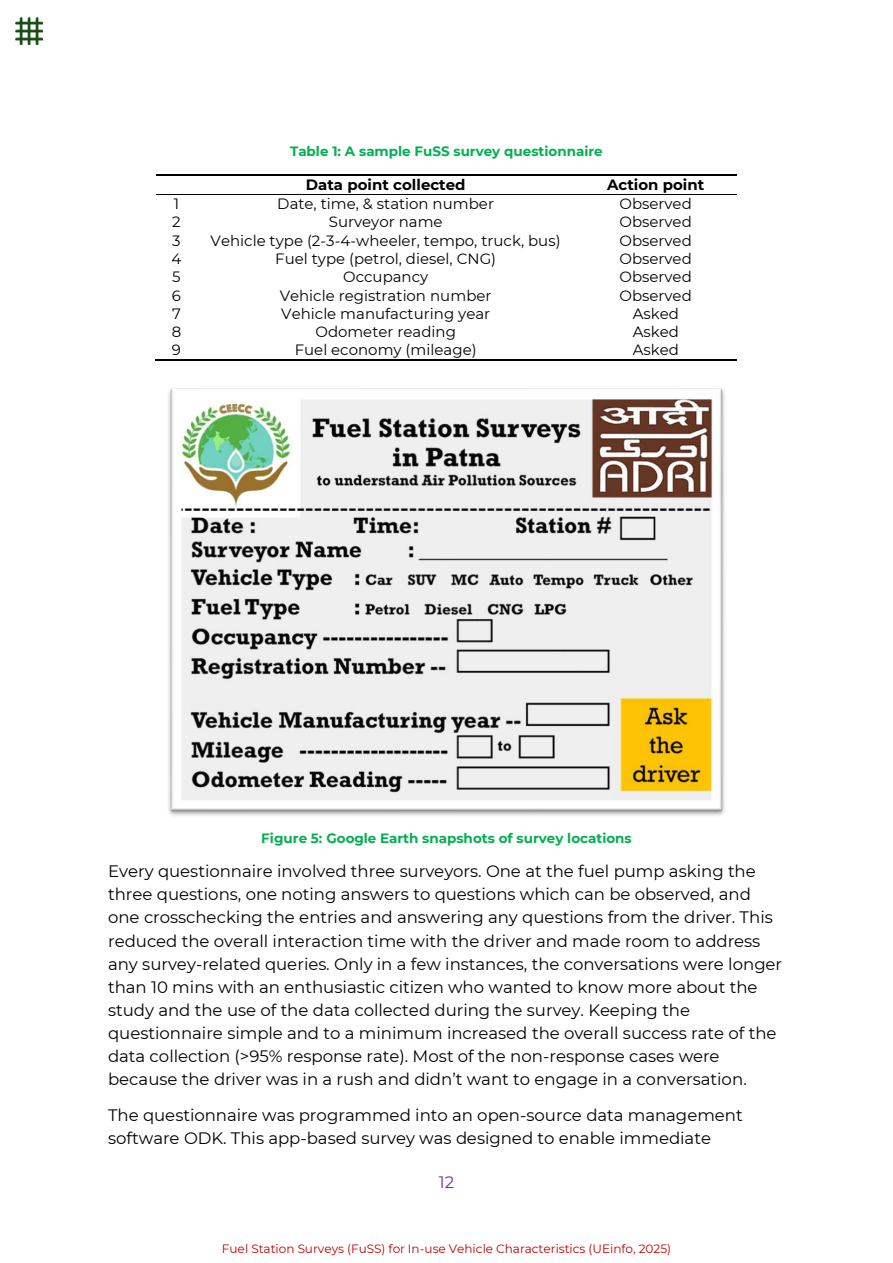
<style>
.page{position:relative;width:893px;height:1263px;background:#fff}
.page>*{position:absolute;margin:0;border:0;box-sizing:border-box;transform-origin:0 0}
.t1{font:16.5px/23.1px "Montserrat";color:#000}
.t2{font:16.5px "Montserrat";color:#7030a0}
.t3{font:15px "Montserrat";color:#000}
.t4{font:700 15px "Montserrat";color:#000}
.t5{font:700 13.5px "Montserrat";color:#00b050}
.t6{font:12px "Montserrat";color:#c00000}
</style>
<div class="page">
<img style="left:15px;top:17px;width:27px;height:27px">
<hr style="left:156px;top:174px;width:41px;height:2px;background:#000">
<hr style="left:198px;top:174px;width:377px;height:2px;background:#000">
<hr style="left:576px;top:174px;width:161px;height:2px;background:#000">
<hr style="left:156px;top:194px;width:41px;height:1px;background:#000">
<hr style="left:198px;top:194px;width:377px;height:1px;background:#000">
<hr style="left:576px;top:194px;width:161px;height:1px;background:#000">
<hr style="left:155px;top:359px;width:42px;height:2px;background:#000">
<hr style="left:197px;top:359px;width:378px;height:2px;background:#000">
<hr style="left:575px;top:359px;width:162px;height:2px;background:#000">
<img style="left:168px;top:388px;width:557px;height:428px">
<p class="t5" style="left:290px;top:143px;width:314px">Table 1: A sample FuSS survey questionnaire</p>
<p class="t4" style="left:306px;top:176px;width:161px">Data point collected</p>
<p class="t4" style="left:607px;top:176px;width:99px">Action point</p>
<p class="t3" style="left:174px;top:195px;width:7px">1</p>
<p class="t3" style="left:277px;top:195px;width:218px">Date, time, &amp; station number</p>
<p class="t3" style="left:620px;top:195px;width:74px">Observed</p>
<p class="t3" style="left:172px;top:213px;width:10px">2</p>
<p class="t3" style="left:329px;top:213px;width:115px">Surveyor name</p>
<p class="t3" style="left:620px;top:213px;width:74px">Observed</p>
<p class="t3" style="left:172px;top:231px;width:10px">3</p>
<p class="t3" style="left:211px;top:231px;width:352px">Vehicle type (2-3-4-wheeler, tempo, truck, bus)</p>
<p class="t3" style="left:620px;top:231px;width:74px">Observed</p>
<p class="t3" style="left:172px;top:249px;width:11px">4</p>
<p class="t3" style="left:275px;top:249px;width:222px">Fuel type (petrol, diesel, CNG)</p>
<p class="t3" style="left:620px;top:249px;width:74px">Observed</p>
<p class="t3" style="left:172px;top:268px;width:10px">5</p>
<p class="t3" style="left:343px;top:268px;width:87px">Occupancy</p>
<p class="t3" style="left:620px;top:268px;width:74px">Observed</p>
<p class="t3" style="left:172px;top:286px;width:11px">6</p>
<p class="t3" style="left:280px;top:286px;width:213px">Vehicle registration number</p>
<p class="t3" style="left:620px;top:286px;width:74px">Observed</p>
<p class="t3" style="left:172px;top:304px;width:10px">7</p>
<p class="t3" style="left:281px;top:304px;width:210px">Vehicle manufacturing year</p>
<p class="t3" style="left:633px;top:304px;width:48px">Asked</p>
<p class="t3" style="left:172px;top:323px;width:11px">8</p>
<p class="t3" style="left:315px;top:323px;width:142px">Odometer reading</p>
<p class="t3" style="left:633px;top:323px;width:48px">Asked</p>
<p class="t3" style="left:172px;top:341px;width:11px">9</p>
<p class="t3" style="left:295px;top:341px;width:183px">Fuel economy (mileage)</p>
<p class="t3" style="left:633px;top:341px;width:48px">Asked</p>
<p class="t5" style="left:261px;top:830px;width:372px">Figure 5: Google Earth snapshots of survey locations</p>
<p class="t1" style="left:108px;top:860px;width:676px">Every questionnaire involved three surveyors. One at the fuel pump asking the three questions, one noting answers to questions which can be observed, and one crosschecking the entries and answering any questions from the driver. This reduced the overall interaction time with the driver and made room to address any survey-related queries. Only in a few instances, the conversations were longer than 10 mins with an enthusiastic citizen who wanted to know more about the study and the use of the data collected during the survey. Keeping the questionnaire simple and to a minimum increased the overall success rate of the data collection (&gt;95% response rate). Most of the non-response cases were because the driver was in a rush and didn’t want to engage in a conversation.</p>
<p class="t1" style="left:108px;top:1103px;width:636px">The questionnaire was programmed into an open-source data management software ODK. This app-based survey was designed to enable immediate</p>
<p class="t2" style="left:439px;top:1172px;width:17px">12</p>
<p class="t6" style="left:222px;top:1241px;width:451px">Fuel Station Surveys (FuSS) for In-use Vehicle Characteristics (UEinfo, 2025)</p>
</div>
